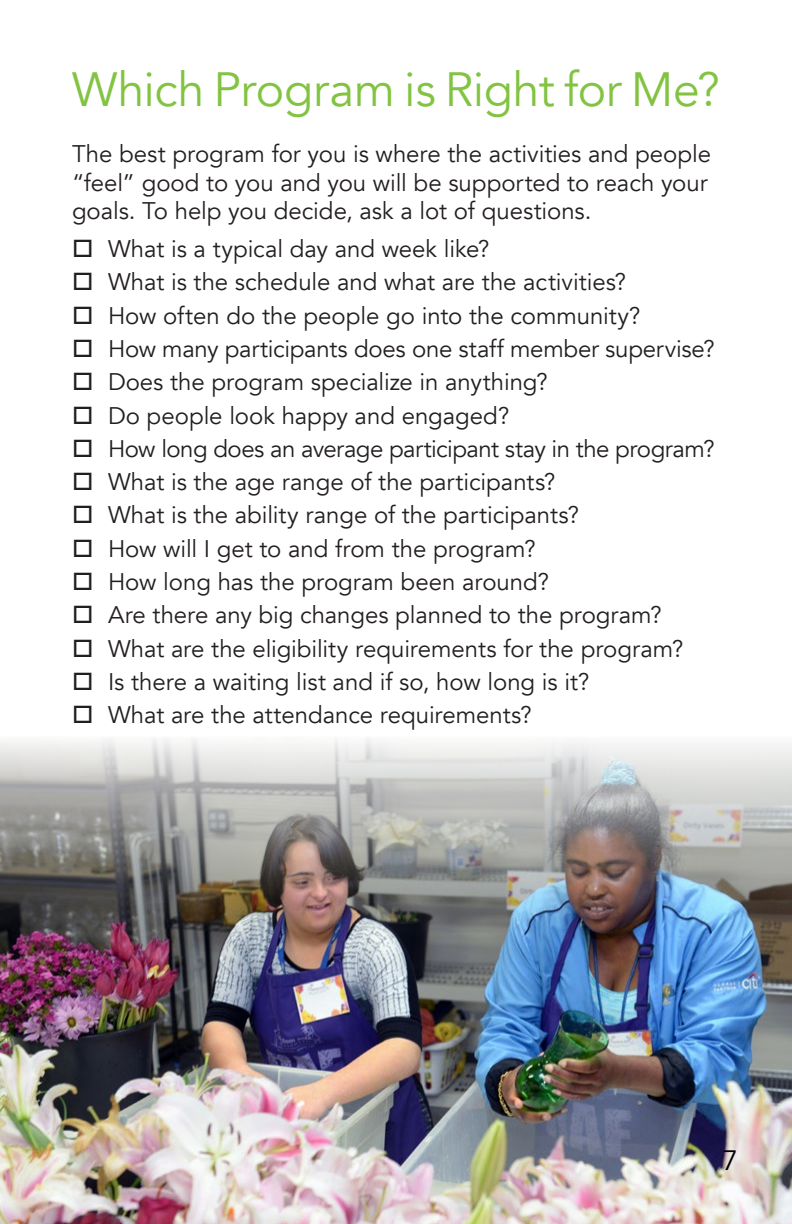
<style>
.page{position:relative;width:792px;height:1224px;background:#fff}
.page>*{position:absolute;margin:0;border:0;box-sizing:border-box;transform-origin:0 0}
.t1{font:48px "Avenir";letter-spacing:-.01em;color:#82c341}
.t2{font:28px "Avenir";color:#000008}
.t3{font:24px/28.8px "Avenir";letter-spacing:-.005em;color:#231f20}
.t4{font:24px "Avenir";letter-spacing:-.025em;color:#231f20}
</style>
<div class="page">
<img style="left:0;top:738px;width:792px;height:486px">
<h1 class="t1" style="left:72px;top:61px;width:650px">Which Program is Right for Me?</h1>
<p class="t3" style="left:72px;top:140px;width:641px">The best program for you is where the activities and people “feel” good to you and you will be supported to reach your goals. To help you decide, ask a lot of questions.</p>
<p class="t3" style="left:72px;top:235px;width:419px">□ What is a typical day and week like?</p>
<p class="t3" style="left:72px;top:268px;width:556px">□ What is the schedule and what are the activities?</p>
<p class="t3" style="left:72px;top:302px;width:570px">□ How often do the people go into the community?</p>
<p class="t3" style="left:72px;top:335px;width:644px">□ How many participants does one staff member supervise?</p>
<p class="t3" style="left:72px;top:368px;width:477px">□ Does the program specialize in anything?</p>
<p class="t3" style="left:72px;top:401px;width:439px">□ Do people look happy and engaged?</p>
<p class="t4" style="left:72px;top:434px;width:644px">□ How long does an average participant stay in the program?</p>
<p class="t3" style="left:72px;top:468px;width:485px">□ What is the age range of the participants?</p>
<p class="t3" style="left:72px;top:501px;width:509px">□ What is the ability range of the participants?</p>
<p class="t3" style="left:72px;top:535px;width:465px">□ How will I get to and from the program?</p>
<p class="t3" style="left:72px;top:568px;width:479px">□ How long has the program been around?</p>
<p class="t3" style="left:72px;top:601px;width:591px">□ Are there any big changes planned to the program?</p>
<p class="t3" style="left:72px;top:634px;width:613px">□ What are the eligibility requirements for the program?</p>
<p class="t3" style="left:72px;top:668px;width:519px">□ Is there a waiting list and if so, how long is it?</p>
<p class="t3" style="left:72px;top:701px;width:461px">□ What are the attendance requirements?</p>
<p class="t2" style="left:722px;top:1144px;width:17px">7</p>
</div>
